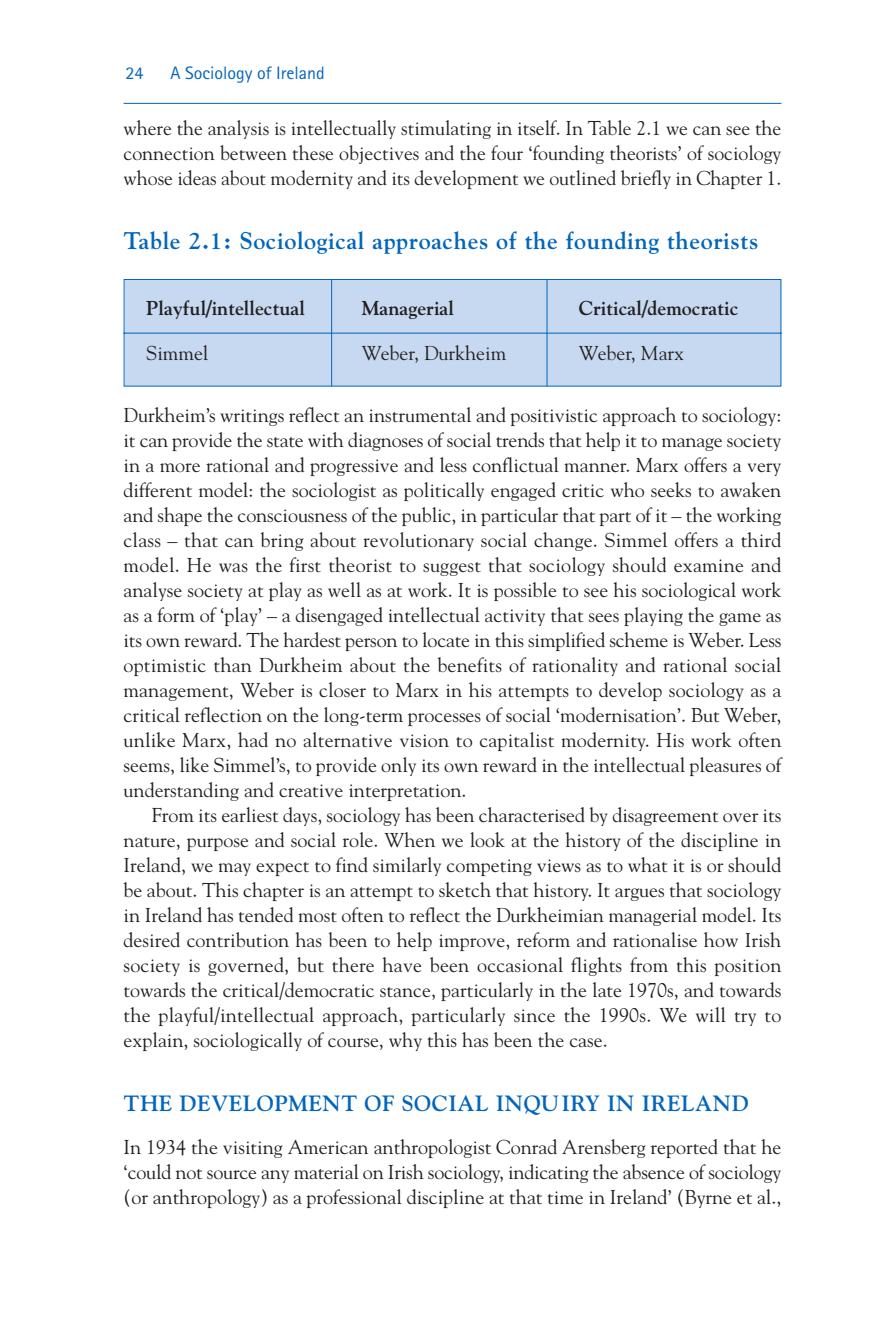
<style>
.page{position:relative;width:894px;height:1320px;background:#fff}
.page>*{position:absolute;margin:0;border:0;box-sizing:border-box;transform-origin:0 0}
.t1{font:700 24px "Goudy";letter-spacing:.025em;color:#0065bd}
.t2{font:700 22px "Goudy";letter-spacing:.025em;color:#0065bd}
.t3{font:20px/25px "Goudy";color:#231f20;text-align:justify}
.t4{font:700 20px "Goudy";color:#231f20}
.t5{font:18px "Agfa Rotis Sans Serif";color:#0065bd}
</style>
<div class="page">
<hr style="left:124px;top:103px;width:657px;height:1px;background:#0065bd">
<div style="left:123px;top:279px;width:659px;height:108px;background:#c6d9f0"></div>
<hr style="left:331px;top:279px;width:1px;height:107px;background:#0065bd">
<hr style="left:546px;top:279px;width:1px;height:107px;background:#0065bd">
<p class="t5" style="left:126px;top:67px;width:19px">24</p>
<p class="t5" style="left:171px;top:67px;width:156px">A Sociology of Ireland</p>
<p class="t3" style="left:124px;top:117px;width:659px">where the analysis is intellectually stimulating in itself. In Table 2.1 we can see the connection between these objectives and the four ‘founding theorists’ of sociology whose ideas about modernity and its development we outlined briefly in Chapter 1.</p>
<p class="t1" style="left:124px;top:231px;width:636px">Table 2.1: Sociological approaches of the founding theorists</p>
<p class="t4" style="left:146px;top:300px;width:160px">Playful/intellectual</p>
<p class="t4" style="left:362px;top:300px;width:94px">Managerial</p>
<p class="t4" style="left:579px;top:300px;width:161px">Critical/democratic</p>
<p class="t3" style="left:146px;top:342px;width:64px">Simmel</p>
<p class="t3" style="left:362px;top:342px;width:146px">Weber, Durkheim</p>
<p class="t3" style="left:579px;top:342px;width:107px">Weber, Marx</p>
<p class="t3" style="left:124px;top:404px;width:659px">Durkheim’s writings reflect an instrumental and positivistic approach to sociology:</p>
<p class="t3" style="left:124px;top:429px;width:659px">it can provide the state with diagnoses of social trends that help it to manage society</p>
<p class="t3" style="left:124px;top:454px;width:659px">in a more rational and progressive and less conflictual manner. Marx offers a very</p>
<p class="t3" style="left:124px;top:479px;width:659px">different model: the sociologist as politically engaged critic who seeks to awaken</p>
<p class="t3" style="left:124px;top:504px;width:659px">and shape the consciousness of the public, in particular that part of it – the working</p>
<p class="t3" style="left:124px;top:529px;width:659px">class – that can bring about revolutionary social change. Simmel offers a third</p>
<p class="t3" style="left:124px;top:554px;width:659px">model. He was the first theorist to suggest that sociology should examine and</p>
<p class="t3" style="left:124px;top:579px;width:659px">analyse society at play as well as at work. It is possible to see his sociological work</p>
<p class="t3" style="left:124px;top:604px;width:659px">as a form of ‘play’ – a disengaged intellectual activity that sees playing the game as</p>
<p class="t3" style="left:124px;top:629px;width:659px">its own reward. The hardest person to locate in this simplified scheme is Weber. Less</p>
<p class="t3" style="left:124px;top:654px;width:659px">optimistic than Durkheim about the benefits of rationality and rational social</p>
<p class="t3" style="left:124px;top:679px;width:659px">management, Weber is closer to Marx in his attempts to develop sociology as a</p>
<p class="t3" style="left:124px;top:704px;width:659px">critical reflection on the long-term processes of social ‘modernisation’. But Weber,</p>
<p class="t3" style="left:124px;top:729px;width:659px">unlike Marx, had no alternative vision to capitalist modernity. His work often</p>
<p class="t3" style="left:124px;top:754px;width:659px">seems, like Simmel’s, to provide only its own reward in the intellectual pleasures of</p>
<p class="t3" style="left:124px;top:779px;width:344px">understanding and creative interpretation.</p>
<p class="t3" style="left:152px;top:804px;width:631px">From its earliest days, sociology has been characterised by disagreement over its</p>
<p class="t3" style="left:124px;top:829px;width:659px">nature, purpose and social role. When we look at the history of the discipline in</p>
<p class="t3" style="left:124px;top:854px;width:659px">Ireland, we may expect to find similarly competing views as to what it is or should</p>
<p class="t3" style="left:124px;top:879px;width:659px">be about. This chapter is an attempt to sketch that history. It argues that sociology</p>
<p class="t3" style="left:124px;top:904px;width:659px">in Ireland has tended most often to reflect the Durkheimian managerial model. Its</p>
<p class="t3" style="left:124px;top:929px;width:659px">desired contribution has been to help improve, reform and rationalise how Irish</p>
<p class="t3" style="left:124px;top:954px;width:659px">society is governed, but there have been occasional flights from this position</p>
<p class="t3" style="left:124px;top:979px;width:659px">towards the critical/democratic stance, particularly in the late 1970s, and towards</p>
<p class="t3" style="left:124px;top:1004px;width:659px">the playful/intellectual approach, particularly since the 1990s. We will try to</p>
<p class="t3" style="left:124px;top:1029px;width:485px">explain, sociologically of course, why this has been the case.</p>
<p class="t2" style="left:124px;top:1094px;width:627px">THE DEVELOPMENT OF SOCIAL INQUIRY IN IRELAND</p>
<p class="t3" style="left:124px;top:1136px;width:659px">In 1934 the visiting American anthropologist Conrad Arensberg reported that he ‘could not source any material on Irish sociology, indicating the absence of sociology (or anthropology) as a professional discipline at that time in Ireland’ (Byrne et al.,</p>
</div>
